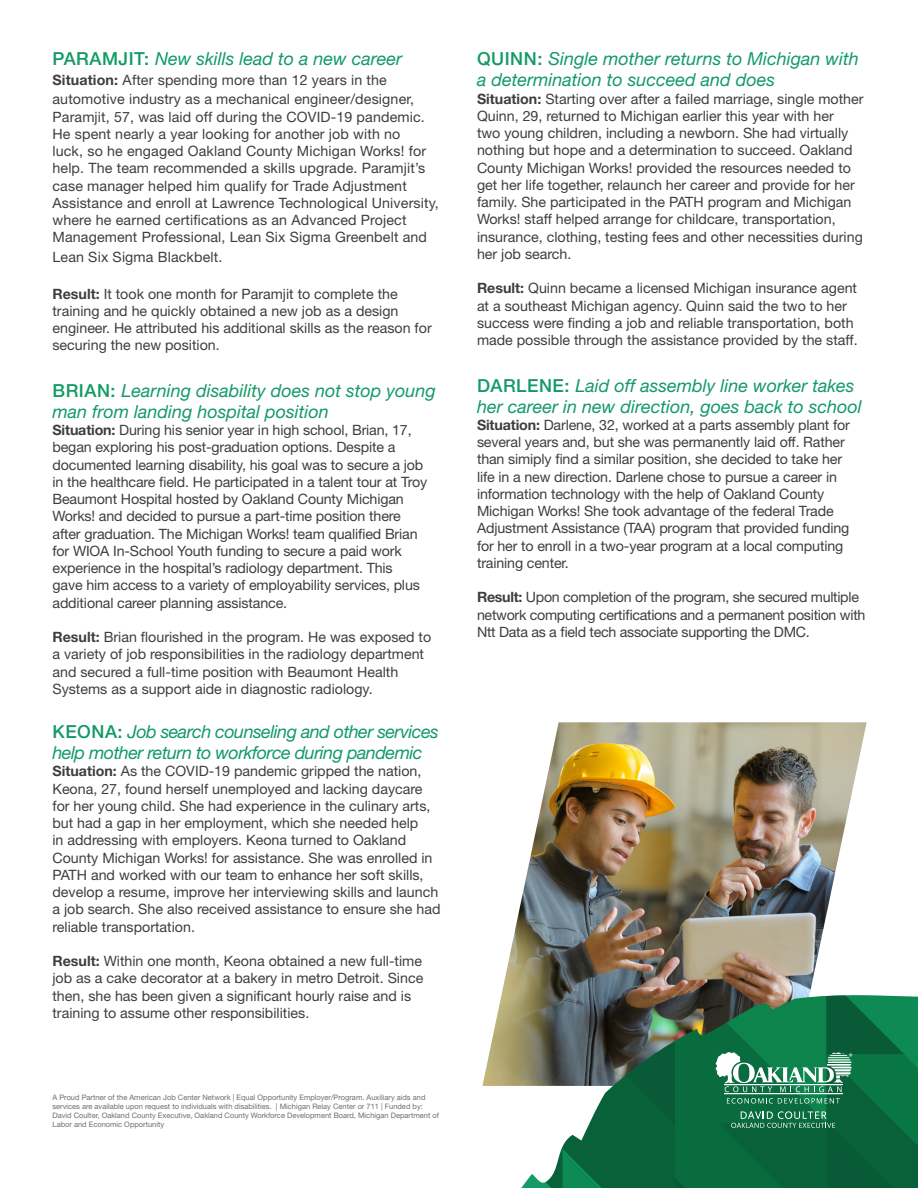
<style>
.page{position:relative;width:918px;height:1188px;background:#fff}
.page>*{position:absolute;margin:0;border:0;box-sizing:border-box;transform-origin:0 0}
.t1{font:italic 18px/21px "Helvetica Neue LT Std";color:#139a67}
.t2{font:italic 18px/21px "Helvetica Neue LT Std";letter-spacing:-.03em;color:#139a67}
.t3{font:14.25px/17.2px "Helvetica Neue LT Std";color:#3e3e3f}
.t4{font:14.25px/17.2px "Helvetica Neue LT Std";letter-spacing:-.02em;color:#3e3e3f}
.t5{font:7.5px/9px "Helvetica Neue LT Std";color:#6c6d70}
.s1{font-weight:500;font-style:normal}
.s2{font-weight:700}
</style>
<div class="page">
<img style="left:501px;top:722px;width:366px;height:273px">
<svg style="left:482px;top:995px;width:39px;height:91px"></svg>
<svg style="left:521px;top:995px;width:397px;height:193px;background:#317656"></svg>
<p class="t1" style="left:52px;top:48px;width:351px"><span class="s1">PARAMJIT:</span> New skills lead to a new career</p>
<p class="t3" style="left:52px;top:70px;width:363px;line-height:19.5px"><span class="s2">Situation:</span> After spending more than 12 years in the automotive industry as a mechanical engineer/designer,</p>
<p class="t3" style="left:52px;top:108px;width:388px">Paramjit, 57, was laid off during the COVID-19 pandemic.<br>He spent nearly a year looking for another job with no<br>luck, so he engaged Oakland County Michigan Works! for help. The team recommended a skills upgrade. Paramjit’s case manager helped him qualify for Trade Adjustment Assistance and enroll at Lawrence Technological University, where he earned certifications as an Advanced Project Management Professional, Lean Six Sigma Greenbelt and</p>
<p class="t3" style="left:52px;top:248px;width:171px">Lean Six Sigma Blackbelt.</p>
<p class="t3" style="left:52px;top:285px;width:381px"><span class="s2">Result:</span> It took one month for Paramjit to complete the training and he quickly obtained a new job as a design engineer. He attributed his additional skills as the reason for securing the new position.</p>
<p class="t1" style="left:52px;top:380px;width:385px"><span class="s1">BRIAN:</span> Learning disability does not stop young man from landing hospital position</p>
<p class="t3" style="left:52px;top:421px;width:376px"><span class="s2">Situation:</span> During his senior year in high school, Brian, 17, began exploring his post-graduation options. Despite a documented learning disability, his goal was to secure a job in the healthcare field. He participated in a talent tour at Troy Beaumont Hospital hosted by Oakland County Michigan Works! and decided to pursue a part-time position there after graduation. The Michigan Works! team qualified Brian for WIOA In-School Youth funding to secure a paid work experience in the hospital’s radiology department. This<br>gave him access to a variety of employability services, plus additional career planning assistance.</p>
<p class="t3" style="left:52px;top:628px;width:380px"><span class="s2">Result:</span> Brian flourished in the program. He was exposed to a variety of job responsibilities in the radiology department and secured a full-time position with Beaumont Health Systems as a support aide in diagnostic radiology.</p>
<p class="t2" style="left:52px;top:721px;width:388px"><span class="s1">KEONA:</span> Job search counseling and other services help mother return to workforce during pandemic</p>
<p class="t3" style="left:52px;top:762px;width:389px"><span class="s2">Situation:</span> As the COVID-19 pandemic gripped the nation, Keona, 27, found herself unemployed and lacking daycare for her young child. She had experience in the culinary arts, but had a gap in her employment, which she needed help<br>in addressing with employers. Keona turned to Oakland County Michigan Works! for assistance. She was enrolled in PATH and worked with our team to enhance her soft skills, develop a resume, improve her interviewing skills and launch a job search. She also received assistance to ensure she had reliable transportation.</p>
<p class="t3" style="left:52px;top:952px;width:372px"><span class="s2">Result:</span> Within one month, Keona obtained a new full-time job as a cake decorator at a bakery in metro Detroit. Since then, she has been given a significant hourly raise and is training to assume other responsibilities.</p>
<p class="t5" style="left:52px;top:1092px;width:388px">A Proud Partner of the American Job Center Network | Equal Opportunity Employer/Program. Auxiliary aids and services are available upon request to individuals with disabilities. | Michigan Relay Center or 711 | Funded by:<br>David Coulter, Oakland County Executive, Oakland County Workforce Development Board, Michigan Department of Labor and Economic Opportunity</p>
<p class="t1" style="left:477px;top:48px;width:383px"><span class="s1">QUINN:</span> Single mother returns to Michigan with a determination to succeed and does</p>
<p class="t3" style="left:477px;top:90px;width:388px"><span class="s2">Situation:</span> Starting over after a failed marriage, single mother Quinn, 29, returned to Michigan earlier this year with her<br>two young children, including a newborn. She had virtually nothing but hope and a determination to succeed. Oakland County Michigan Works! provided the resources needed to get her life together, relaunch her career and provide for her family. She participated in the PATH program and Michigan Works! staff helped arrange for childcare, transportation, insurance, clothing, testing fees and other necessities during her job search.</p>
<p class="t3" style="left:477px;top:279px;width:382px"><span class="s2">Result:</span> Quinn became a licensed Michigan insurance agent at a southeast Michigan agency. Quinn said the two to her success were finding a job and reliable transportation, both made possible through the assistance provided by the staff.</p>
<p class="t1" style="left:477px;top:374px;width:386px"><span class="s1">DARLENE:</span> Laid off assembly line worker takes her career in new direction, goes back to school</p>
<p class="t3" style="left:477px;top:416px;width:374px"><span class="s2">Situation:</span> Darlene, 32, worked at a parts assembly plant for several years and, but she was permanently laid off. Rather than simiply find a similar position, she decided to take her life in a new direction. Darlene chose to pursue a career in information technology with the help of Oakland County Michigan Works! She took advantage of the federal Trade Adjustment Assistance (TAA) program that provided funding for her to enroll in a two-year program at a local computing training center.</p>
<p class="t4" style="left:477px;top:588px;width:390px"><span class="s2">Result:</span> Upon completion of the program, she secured multiple network computing certifications and a permanent position with<br>Ntt Data as a field tech associate supporting the DMC.</p>
</div>
